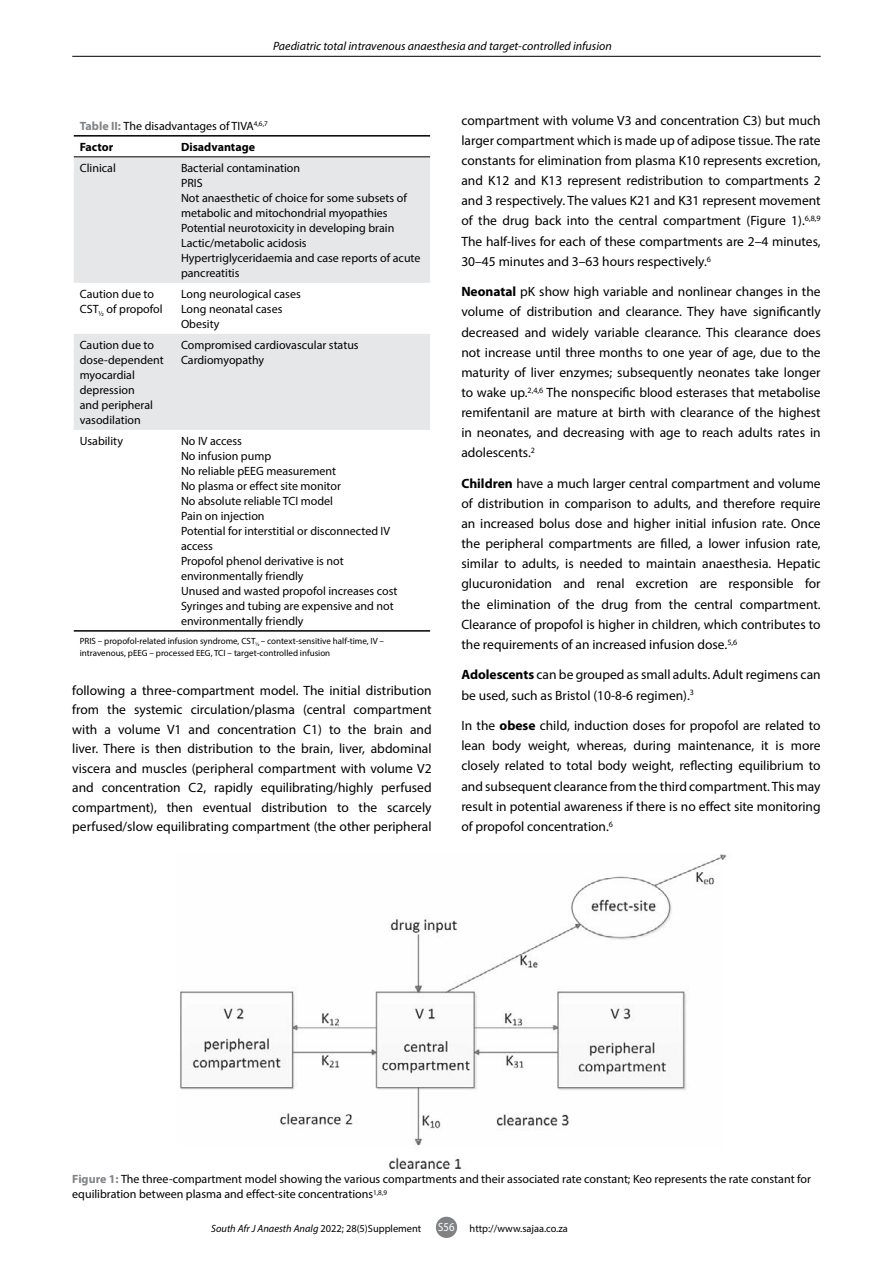
<style>
.page{position:relative;width:893px;height:1263px;background:#fff}
.page>*{position:absolute;margin:0;border:0;box-sizing:border-box;transform-origin:0 0}
.t1{font:13.5px/20.1px "Myriad Pro";color:#000;text-align:justify}
.t2{font:12px/15px "Myriad Pro";color:#000}
.t3{font:italic 12px "Myriad Pro";color:#000}
.t4{font:700 12px "Myriad Pro";color:#000}
.t5{font:12px "Myriad Pro";color:#fff;scale:.9 1}
.t6{font:italic 10.5px "Myriad Pro";color:#000}
.t7{font:10.5px "Myriad Pro";color:#000}
.t8{font:9px/12px "Myriad Pro";color:#000}
.s1{font-weight:700;color:#808285}
.s2{font-weight:700}
.s3{font-style:normal}
</style>
<div class="page">
<div style="left:436px;top:1217px;width:21px;height:21px;background:#808285;border-radius:50%"></div>
<hr style="left:72px;top:56px;width:749px;height:1px;background:#000">
<svg style="left:74px;top:157px;width:356px;height:273px;fill:#e6e7e8"></svg>
<hr style="left:74px;top:135px;width:101px;height:2px;background:#000">
<hr style="left:175px;top:135px;width:255px;height:2px;background:#000">
<hr style="left:74px;top:630px;width:101px;height:2px;background:#000">
<hr style="left:175px;top:630px;width:255px;height:2px;background:#000">
<hr style="left:74px;top:156px;width:101px;height:1px;background:#000">
<hr style="left:175px;top:156px;width:255px;height:1px;background:#000">
<img style="left:180px;top:854px;width:547px;height:316px">
<p class="t3" style="left:273px;top:38px;width:340px">Paediatric total intravenous anaesthesia and target-controlled infusion</p>
<p class="t2" style="left:80px;top:115px;width:190px;line-height:21px"><span class="s1">Table II:</span> The disadvantages of TIVA<sup>4,6,7<br></sup><span class="s2">Factor</span></p>
<p class="t4" style="left:181px;top:139px;width:76px">Disadvantage</p>
<p class="t2" style="left:80px;top:160px;width:38px">Clinical</p>
<p class="t2" style="left:181px;top:160px;width:241px">Bacterial contamination<br>PRIS<br>Not anaesthetic of choice for some subsets of metabolic and mitochondrial myopathies<br>Potential neurotoxicity in developing brain<br>Lactic/metabolic acidosis<br>Hypertriglyceridaemia and case reports of acute pancreatitis</p>
<p class="t2" style="left:80px;top:286px;width:84px">Caution due to<br>CST<sub>½</sub> of propofol</p>
<p class="t2" style="left:181px;top:286px;width:121px">Long neurological cases<br>Long neonatal cases<br>Obesity</p>
<p class="t2" style="left:80px;top:337px;width:85px">Caution due to dose-dependent myocardial depression<br>and peripheral vasodilation</p>
<p class="t2" style="left:181px;top:337px;width:179px">Compromised cardiovascular status<br>Cardiomyopathy</p>
<p class="t2" style="left:80px;top:433px;width:45px">Usability</p>
<p class="t2" style="left:181px;top:433px;width:218px">No IV access<br>No infusion pump<br>No reliable pEEG measurement<br>No plasma or effect site monitor<br>No absolute reliable TCI model<br>Pain on injection<br>Potential for interstitial or disconnected IV access<br>Propofol phenol derivative is not environmentally friendly<br>Unused and wasted propofol increases cost<br>Syringes and tubing are expensive and not environmentally friendly</p>
<p class="t8" style="left:80px;top:634px;width:306px">PRIS – propofol-related infusion syndrome, CST<sub>½</sub> – context-sensitive half-time, IV – intravenous, pEEG – processed EEG, TCI – target-controlled infusion</p>
<p class="t1" style="left:72px;top:680px;width:361px;line-height:19.5px">following a three-compartment model. The initial distribution from the systemic circulation/plasma (central compartment with a volume V1 and concentration C1) to the brain and liver. There is then distribution to the brain, liver, abdominal viscera and muscles (peripheral compartment with volume V2 and concentration C2, rapidly equilibrating/highly perfused compartment), then eventual distribution to the scarcely perfused/slow equilibrating compartment (the other peripheral</p>
<p class="t1" style="left:461px;top:110px;width:361px">compartment with volume V3 and concentration C3) but much larger compartment which is made up of adipose tissue. The rate constants for elimination from plasma K10 represents excretion, and K12 and K13 represent redistribution to compartments 2 and 3 respectively. The values K21 and K31 represent movement of the drug back into the central compartment (Figure 1).<sup>6,8,9<br></sup>The half-lives for each of these compartments are 2–4 minutes, 30–45 minutes and 3–63 hours respectively.<sup>6</sup></p>
<p class="t1" style="left:461px;top:282px;width:361px"><span class="s2">Neonatal</span> pK show high variable and nonlinear changes in the volume of distribution and clearance. They have significantly decreased and widely variable clearance. This clearance does not increase until three months to one year of age, due to the maturity of liver enzymes; subsequently neonates take longer to wake up.<sup>2,4,6</sup> The nonspecific blood esterases that metabolise remifentanil are mature at birth with clearance of the highest in neonates, and decreasing with age to reach adults rates in adolescents.<sup>2</sup></p>
<p class="t1" style="left:461px;top:473px;width:361px"><span class="s2">Children</span> have a much larger central compartment and volume of distribution in comparison to adults, and therefore require an increased bolus dose and higher initial infusion rate. Once the peripheral compartments are filled, a lower infusion rate, similar to adults, is needed to maintain anaesthesia. Hepatic glucuronidation and renal excretion are responsible for the elimination of the drug from the central compartment.<br>Clearance of propofol is higher in children, which contributes to the requirements of an increased infusion dose.<sup>5,6</sup></p>
<p class="t1" style="left:461px;top:665px;width:361px"><span class="s2">Adolescents</span> can be grouped as small adults. Adult regimens can be used, such as Bristol (10-8-6 regimen).<sup>3</sup></p>
<p class="t1" style="left:461px;top:715px;width:361px">In the <span class="s2">obese</span> child, induction doses for propofol are related to lean body weight, whereas, during maintenance, it is more closely related to total body weight, reflecting equilibrium to and subsequent clearance from the third compartment. This may result in potential awareness if there is no effect site monitoring of propofol concentration.<sup>6</sup></p>
<p class="t2" style="left:72px;top:1171px;width:740px"><span class="s1">Figure 1:</span> The three-compartment model showing the various compartments and their associated rate constant; Keo represents the rate constant for equilibration between plasma and effect-site concentrations<sup>1,8,9</sup></p>
<p class="t5" style="left:438px;top:1220px;width:20px">S56</p>
<p class="t6" style="left:211px;top:1221px;width:212px">South Afr J Anaesth Analg <span class="s3">2022; 28(5)Supplement</span></p>
<p class="t7" style="left:470px;top:1221px;width:100px">http://www.sajaa.co.za</p>
</div>
